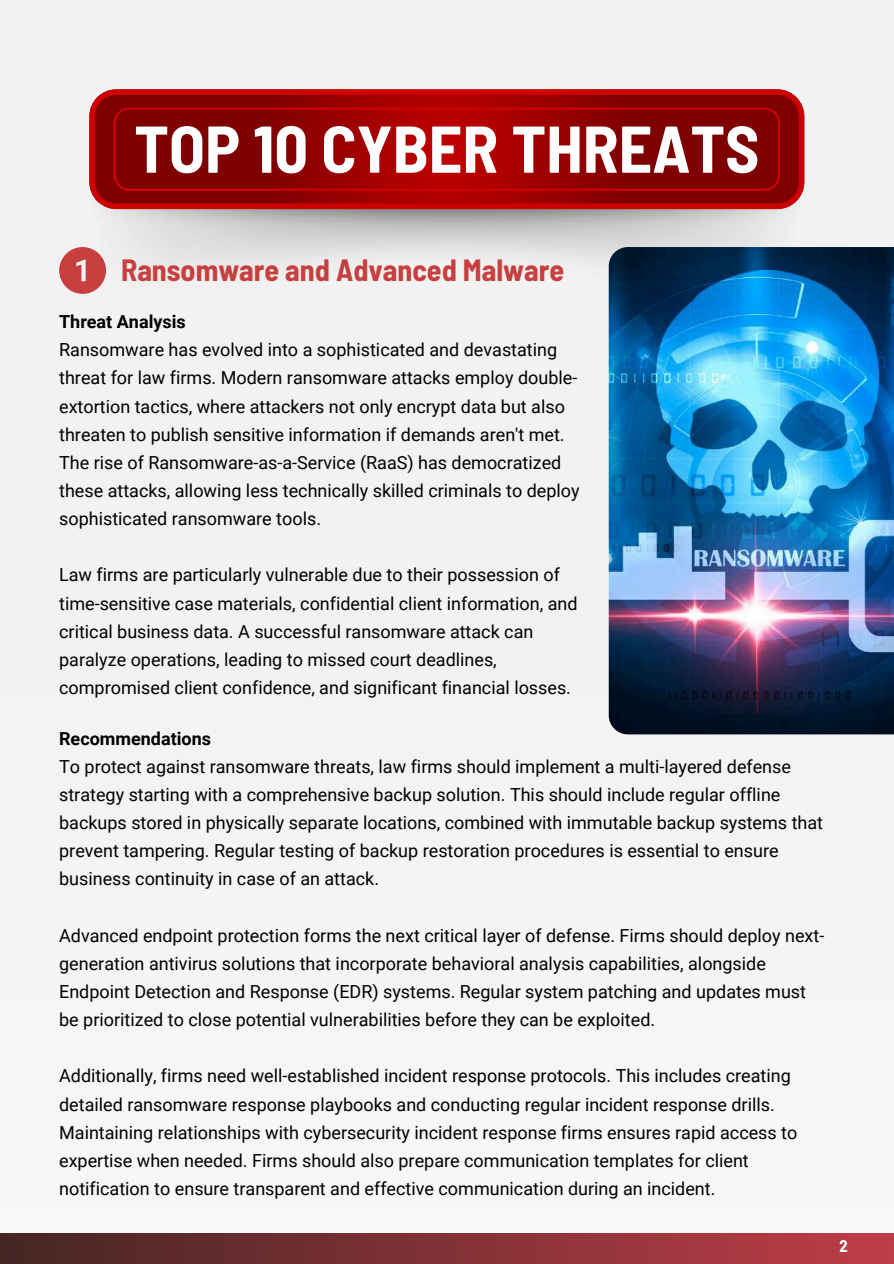
<style>
.page{position:relative;width:894px;height:1264px;background:#fff}
.page>*{position:absolute;margin:0;border:0;box-sizing:border-box;transform-origin:0 0}
.t1{font:700 semi-condensed 66px "Barlow";color:#fff}
.t2{font:700 semi-condensed 30px "Barlow";color:#c73f3f}
.t3{font:18px/28.2px "Roboto";color:#000}
.t4{font:700 18px "Roboto";color:#000}
.t5{font:700 semi-condensed 16.5px "Barlow";color:#fff}
</style>
<div class="page">
<div style="left:0;top:0;width:893px;height:1263px;background:#f3f3f3"></div>
<div style="left:0;top:1233px;width:893px;height:30px;background:linear-gradient(to right,#452623,#bf3d48)"></div>
<svg style="left:89px;top:90px;width:715px;height:119px;background:#a30506"></svg>
<svg style="left:113px;top:108px;width:666px;height:83px;background:#940000"></svg>
<svg style="left:59px;top:247px;width:47px;height:47px"></svg>
<img style="left:608px;top:247px;width:285px;height:487px">
<h1 class="t1" style="left:134px;top:107px;width:626px">TOP 10 CYBER THREATS</h1>
<h2 class="t2" style="left:121px;top:251px;width:444px">Ransomware and Advanced Malware</h2>
<p class="t4" style="left:59px;top:311px;width:128px">Threat Analysis</p>
<p class="t3" style="left:59px;top:336px;width:522px">Ransomware has evolved into a sophisticated and devastating threat for law firms. Modern ransomware attacks employ double&shy;extortion tactics, where attackers not only encrypt data but also threaten to publish sensitive information if demands aren't met.<br>The rise of Ransomware-as-a-Service (RaaS) has democratized these attacks, allowing less technically skilled criminals to deploy sophisticated ransomware tools.</p>
<p class="t3" style="left:59px;top:561px;width:519px">Law firms are particularly vulnerable due to their possession of time-sensitive case materials, confidential client information, and critical business data. A successful ransomware attack can paralyze operations, leading to missed court deadlines, compromised client confidence, and significant financial losses.</p>
<p class="t4" style="left:59px;top:728px;width:153px">Recommendations</p>
<p class="t3" style="left:59px;top:752px;width:765px">To protect against ransomware threats, law firms should implement a multi-layered defense strategy starting with a comprehensive backup solution. This should include regular offline backups stored in physically separate locations, combined with immutable backup systems that prevent tampering. Regular testing of backup restoration procedures is essential to ensure business continuity in case of an attack.</p>
<p class="t3" style="left:59px;top:921px;width:766px">Advanced endpoint protection forms the next critical layer of defense. Firms should deploy next&shy;generation antivirus solutions that incorporate behavioral analysis capabilities, alongside Endpoint Detection and Response (EDR) systems. Regular system patching and updates must be prioritized to close potential vulnerabilities before they can be exploited.</p>
<p class="t3" style="left:59px;top:1062px;width:739px">Additionally, firms need well-established incident response protocols. This includes creating detailed ransomware response playbooks and conducting regular incident response drills.<br>Maintaining relationships with cybersecurity incident response firms ensures rapid access to expertise when needed. Firms should also prepare communication templates for client notification to ensure transparent and effective communication during an incident.</p>
<p class="t5" style="left:839px;top:1235px;width:10px">2</p>
</div>
